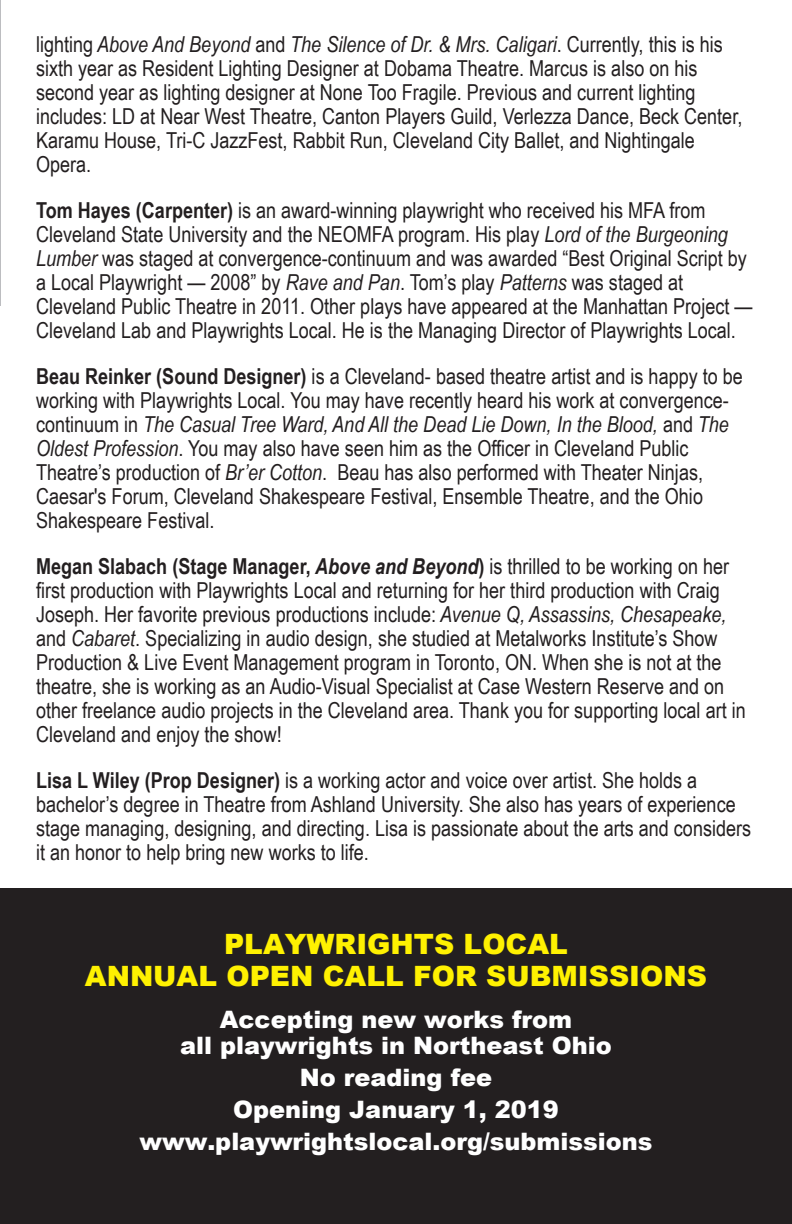
<style>
.page{position:relative;width:792px;height:1224px;background:#fff}
.page>*{position:absolute;margin:0;border:0;box-sizing:border-box;transform-origin:0 0}
.t1{font:900 28px/32px "Arial";color:#fff101;text-align:center}
.t2{font:900 24px/32px "Arial";color:#fff;text-align:center}
.t3{font:22px/24px "Arial Narrow";color:#231f20}
.s1{font-style:italic}
.s2{font-weight:700}
.s3{font-weight:700;font-style:italic}
</style>
<div class="page">
<svg style="left:0;top:0;width:1px;height:306px"></svg>
<div style="left:0;top:888px;width:792px;height:336px;background:#231f20"></div>
<p class="t3" style="left:36px;top:32px;width:708px">lighting <span class="s1">Above And Beyond</span> and <span class="s1">The Silence of Dr. &amp; Mrs. Caligari</span>. Currently, this is his sixth year as Resident Lighting Designer at Dobama Theatre. Marcus is also on his second year as lighting designer at None Too Fragile. Previous and current lighting includes: LD at Near West Theatre, Canton Players Guild, Verlezza Dance, Beck Center, Karamu House, Tri-C JazzFest, Rabbit Run, Cleveland City Ballet, and Nightingale Opera.</p>
<p class="t3" style="left:36px;top:198px;width:718px"><span class="s2">Tom Hayes (Carpenter)</span> is an award-winning playwright who received his MFA from Cleveland State University and the NEOMFA program. His play <span class="s1">Lord of the Burgeoning Lumber</span> was staged at convergence-continuum and was awarded “Best Original Script by a Local Playwright — 2008” by <span class="s1">Rave and Pan</span>. Tom’s play <span class="s1">Patterns</span> was staged at Cleveland Public Theatre in 2011. Other plays have appeared at the Manhattan Project — Cleveland Lab and Playwrights Local. He is the Managing Director of Playwrights Local.</p>
<p class="t3" style="left:36px;top:364px;width:708px"><span class="s2">Beau Reinker (Sound Designer)</span> is a Cleveland- based theatre artist and is happy to be working with Playwrights Local. You may have recently heard his work at convergence&shy;continuum in <span class="s1">The Casual Tree Ward, And All the Dead Lie Down, In the Blood,</span> and <span class="s1">The Oldest Profession</span>. You may also have seen him as the Officer in Cleveland Public Theatre’s production of <span class="s1">Br’er Cotton</span>. Beau has also performed with Theater Ninjas, Caesar's Forum, Cleveland Shakespeare Festival, Ensemble Theatre, and the Ohio Shakespeare Festival.</p>
<p class="t3" style="left:36px;top:554px;width:711px"><span class="s2">Megan Slabach (Stage Manager,</span> <span class="s3">Above and Beyond</span><span class="s2">)</span> is thrilled to be working on her first production with Playwrights Local and returning for her third production with Craig Joseph. Her favorite previous productions include: <span class="s1">Avenue Q, Assassins, Chesapeake, </span>and <span class="s1">Cabaret</span>. Specializing in audio design, she studied at Metalworks Institute’s Show Production &amp; Live Event Management program in Toronto, ON. When she is not at the theatre, she is working as an Audio-Visual Specialist at Case Western Reserve and on other freelance audio projects in the Cleveland area. Thank you for supporting local art in Cleveland and enjoy the show!</p>
<p class="t3" style="left:36px;top:768px;width:717px"><span class="s2">Lisa L Wiley (Prop Designer)</span> is a working actor and voice over artist. She holds a bachelor’s degree in Theatre from Ashland University. She also has years of experience stage managing, designing, and directing. Lisa is passionate about the arts and considers it an honor to help bring new works to life.</p>
<p class="t1" style="left:85px;top:927px;width:624px">PLAYWRIGHTS LOCAL<br>ANNUAL OPEN CALL FOR SUBMISSIONS</p>
<p class="t2" style="left:180px;top:1006px;width:433px;line-height:26px">Accepting new works from<br>all playwrights in Northeast Ohio</p>
<p class="t2" style="left:139px;top:1061px;width:515px">No reading fee<br>Opening January 1, 2019 www.playwrightslocal.org/submissions</p>
</div>
